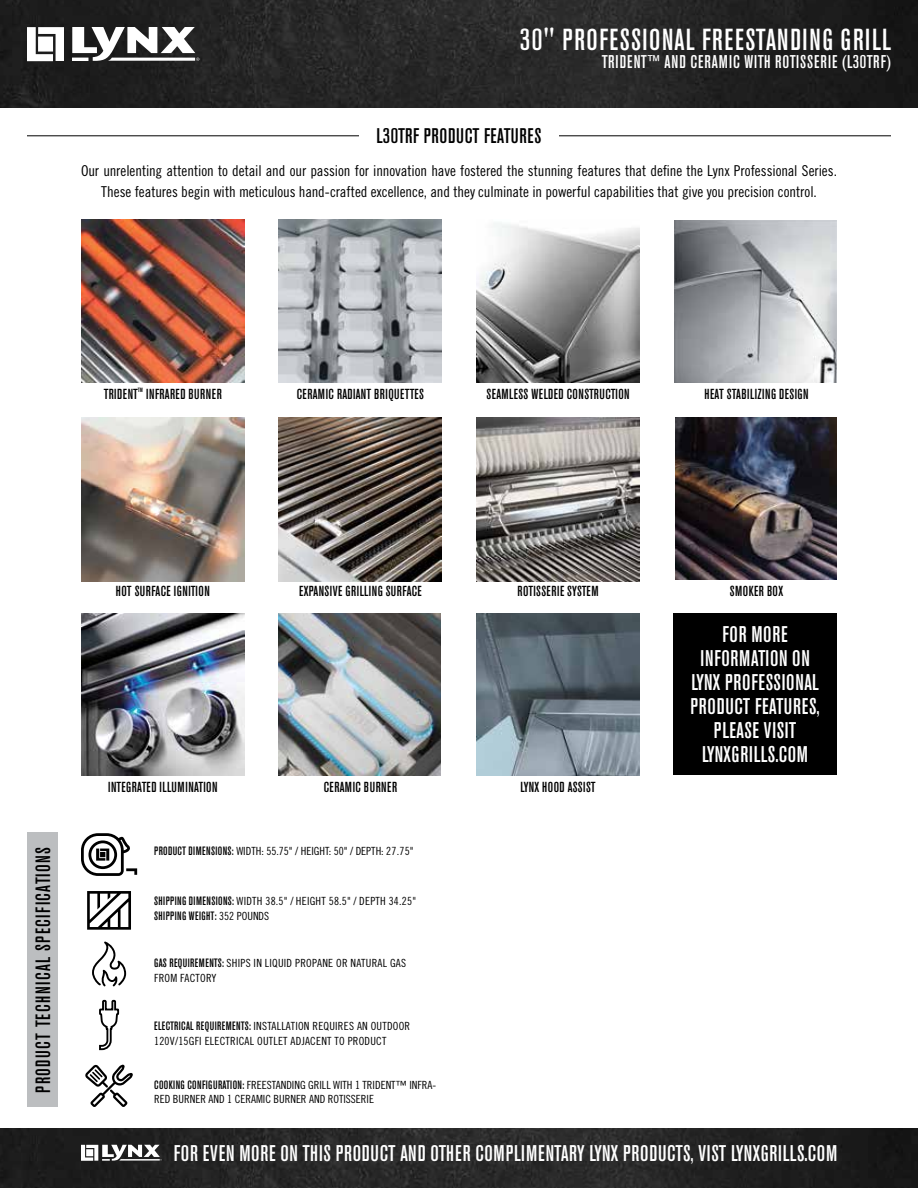
<style>
.page{position:relative;width:918px;height:1188px;background:#fff}
.page>*{position:absolute;margin:0;border:0;box-sizing:border-box;transform-origin:0 0}
.t1{font:500 condensed 30.15px "Akzidenz Grotesk BE";letter-spacing:.05em;color:#fff}
.t2{font:500 condensed 22.5px/24px "Akzidenz Grotesk BE";letter-spacing:.03em;color:#fff;text-align:center}
.t3{font:500 condensed 21px "Akzidenz Grotesk BE";letter-spacing:.025em;color:#000}
.t4{font:500 condensed 20.55px "Akzidenz Grotesk BE";letter-spacing:.07em;color:#000}
.t5{font:500 condensed 18.3px "Akzidenz Grotesk BE";letter-spacing:.05em;color:#fff}
.t6{font:15px/21px "Trade Gothic LT Std Cn 18";letter-spacing:-.005em;color:#000;text-align:center}
.t7{font:500 condensed 14.4px "Akzidenz Grotesk BE";letter-spacing:.03em;color:#000}
.t8{font:500 condensed 12px "Akzidenz Grotesk BE";letter-spacing:.04em;color:#000}
.t9{font:11.25px/14.4px "Trade Gothic LT Std Cn 18";letter-spacing:.02em;color:#000}
.t10{font:11.25px/14.4px "Trade Gothic LT Std Cn 18";color:#000}
.t11{font:500 condensed 6.15px "Akzidenz Grotesk BE";color:#000}
.s1{font-family:"Akzidenz Grotesk BE";font-weight:500;font-stretch:condensed;font-size:12px}
.s2{font-family:"Trade Gothic LT Std Cn 18";font-weight:400;font-stretch:normal;font-size:11.25px}
</style>
<div class="page">
<img style="left:279px;top:613px;width:162px;height:162px">
<img style="left:476px;top:613px;width:163px;height:162px">
<img style="left:81px;top:613px;width:163px;height:163px">
<img style="left:675px;top:418px;width:162px;height:162px">
<img style="left:476px;top:418px;width:163px;height:163px">
<img style="left:279px;top:418px;width:163px;height:163px">
<img style="left:81px;top:418px;width:163px;height:163px">
<img style="left:0;top:0;width:918px;height:108px">
<svg style="left:27px;top:27px;width:37px;height:34px"></svg>
<svg style="left:72px;top:27px;width:127px;height:34px"></svg>
<img style="left:81px;top:219px;width:163px;height:163px">
<img style="left:279px;top:220px;width:163px;height:163px">
<img style="left:477px;top:223px;width:163px;height:160px">
<img style="left:675px;top:220px;width:162px;height:162px">
<hr style="left:27px;top:135px;width:864px;height:1px;background:#000">
<div style="left:359px;top:127px;width:200px;height:28px;background:#fff"></div>
<svg style="left:81px;top:833px;width:56px;height:43px"></svg>
<svg style="left:87px;top:891px;width:44px;height:39px"></svg>
<svg style="left:92px;top:941px;width:34px;height:110px"></svg>
<svg style="left:85px;top:1065px;width:48px;height:42px"></svg>
<div style="left:674px;top:613px;width:163px;height:162px;background:#000"></div>
<div style="left:27px;top:833px;width:31px;height:274px;background:#bcbec0"></div>
<img style="left:0;top:1129px;width:918px;height:59px">
<svg style="left:81px;top:1145px;width:81px;height:16px"></svg>
<h1 class="t1" style="left:520px;top:23px;width:373px">30" PROFESSIONAL FREESTANDING GRILL</h1>
<p class="t5" style="left:602px;top:52px;width:291px">TRIDENT™ AND CERAMIC WITH ROTISSERIE (L30TRF)</p>
<h3 class="t3" style="left:377px;top:124px;width:166px">L30TRF PRODUCT FEATURES</h3>
<p class="t6" style="left:81px;top:160px;width:758px">Our unrelenting attention to detail and our passion for innovation have fostered the stunning features that define the Lynx Professional Series.<br>These features begin with meticulous hand-crafted excellence, and they culminate in powerful capabilities that give you precision control.</p>
<p class="t7" style="left:104px;top:386px;width:35px">TRIDENT</p>
<p class="t11" style="left:138px;top:387px;width:7px">TM</p>
<p class="t7" style="left:146px;top:386px;width:77px">INFRARED BURNER</p>
<p class="t7" style="left:297px;top:386px;width:129px">CERAMIC RADIANT BRIQUETTES</p>
<p class="t7" style="left:487px;top:386px;width:145px">SEAMLESS WELDED CONSTRUCTION</p>
<p class="t7" style="left:704px;top:386px;width:106px">HEAT STABILIZING DESIGN</p>
<p class="t7" style="left:116px;top:583px;width:95px">HOT SURFACE IGNITION</p>
<p class="t7" style="left:299px;top:583px;width:124px">EXPANSIVE GRILLING SURFACE</p>
<p class="t7" style="left:518px;top:583px;width:83px">ROTISSERIE SYSTEM</p>
<p class="t7" style="left:730px;top:583px;width:55px">SMOKER BOX</p>
<p class="t7" style="left:108px;top:779px;width:111px">INTEGRATED ILLUMINATION</p>
<p class="t7" style="left:324px;top:779px;width:75px">CERAMIC BURNER</p>
<p class="t7" style="left:521px;top:779px;width:76px">LYNX HOOD ASSIST</p>
<h3 class="t4" style="left:32px;top:1093px;width:248px;rotate:-90deg">PRODUCT TECHNICAL SPECIFICATIONS</h3>
<p class="t10" style="left:154px;top:843px;width:261px"><span class="s1">PRODUCT DIMENSIONS:</span> WIDTH: 55.75" / HEIGHT: 50" / DEPTH: 27.75"</p>
<p class="t9" style="left:154px;top:894px;width:263px"><span class="s1">SHIPPING DIMENSIONS:</span> WIDTH 38.5" / HEIGHT 58.5" / DEPTH 34.25"</p>
<p class="t8" style="left:154px;top:909px;width:117px">SHIPPING WEIGHT: <span class="s2">352 POUNDS</span></p>
<p class="t9" style="left:154px;top:956px;width:253px"><span class="s1">GAS REQUIREMENTS:</span> SHIPS IN LIQUID PROPANE OR NATURAL GAS<br>FROM FACTORY</p>
<p class="t9" style="left:154px;top:1019px;width:258px"><span class="s1">ELECTRICAL REQUIREMENTS:</span> INSTALLATION REQUIRES AN OUTDOOR<br>120V/15GFI ELECTRICAL OUTLET ADJACENT TO PRODUCT</p>
<p class="t10" style="left:154px;top:1077px;width:284px"><span class="s1">COOKING CONFIGURATION:</span> FREESTANDING GRILL WITH 1 TRIDENT™ INFRA-<br>RED BURNER AND 1 CERAMIC BURNER AND ROTISSERIE</p>
<h2 class="t2" style="left:690px;top:623px;width:131px">FOR MORE<br>INFORMATION ON<br>LYNX PROFESSIONAL<br>PRODUCT FEATURES,<br>PLEASE VISIT<br>LYNXGRILLS.COM</h2>
<h2 class="t2" style="left:174px;top:1141px;width:665px">FOR EVEN MORE ON THIS PRODUCT AND OTHER COMPLIMENTARY LYNX PRODUCTS, VIST LYNXGRILLS.COM</h2>
</div>
